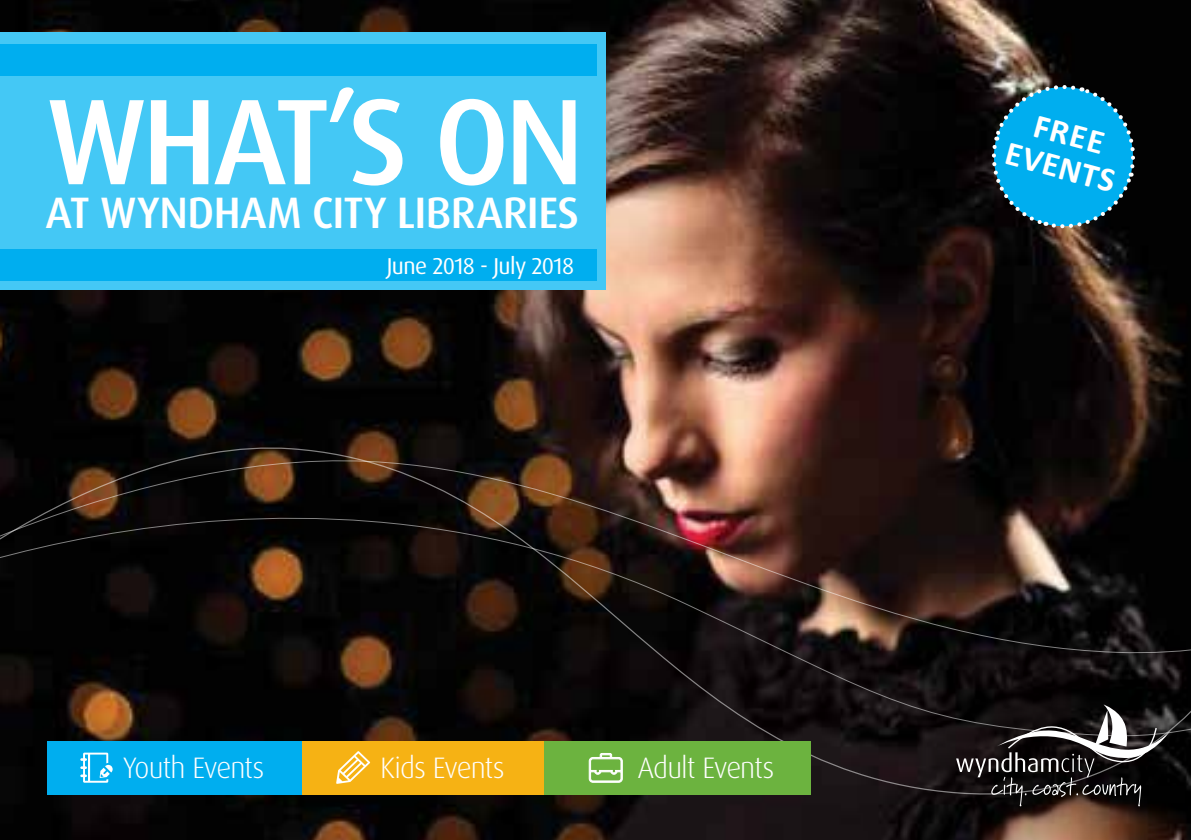
<style>
.page{position:relative;width:1191px;height:840px;background:#fff}
.page>*{position:absolute;margin:0;border:0;box-sizing:border-box;transform-origin:0 0}
.t1{font:500 122px "Dax OT";letter-spacing:-.04em;color:#fff}
.t2{font:500 44px "Dax OT";letter-spacing:-.015em;color:#fff}
.t3{font:700 34.4px/34px "Calibri";color:#fff;text-align:center}
.t4{font:300 29.6px "Dax OT";letter-spacing:-.035em;color:#fff}
.t5{font:23px "Dax OT";letter-spacing:-.025em;color:#fff}
</style>
<div class="page">
<img style="left:0;top:0;width:1191px;height:839px">
<div style="left:0;top:32px;width:606px;height:257px;background:#44c8f5"></div>
<div style="left:0;top:44px;width:597px;height:32px;background:#00aeef"></div>
<div style="left:0;top:249px;width:597px;height:31px;background:#00aeef"></div>
<svg style="left:986px;top:79px;width:154px;height:155px;background:#0f7ba3"></svg>
<svg style="left:842px;top:796px;width:349px;height:43px;background:#36251e"></svg>
<svg style="left:956px;top:796px;width:214px;height:9px;background:#170f0c"></svg>
<svg style="left:0;top:445px;width:1191px;height:351px;background:#4a5c4a"></svg>
<svg style="left:0;top:453px;width:1191px;height:284px;background:#1f1511"></svg>
<div style="left:544px;top:740px;width:267px;height:54px;background:#6cb33f"></div>
<svg style="left:588px;top:753px;width:35px;height:29px"></svg>
<h1 class="t1" style="left:46px;top:64px;width:539px">WHAT’S ON</h1>
<h2 class="t2" style="left:46px;top:185px;width:535px">AT WYNDHAM CITY LIBRARIES</h2>
<p class="t5" style="left:387px;top:251px;width:189px">June 2018 - July 2018</p>
<p class="t4" style="left:123px;top:749px;width:143px">Youth Events</p>
<p class="t4" style="left:380px;top:749px;width:126px">Kids Events</p>
<p class="t4" style="left:637px;top:749px;width:138px">Adult Events</p>
<p class="t3" style="left:1019px;top:101px;width:114px;rotate:15deg">FREE<br>EVENTS</p>
</div>
